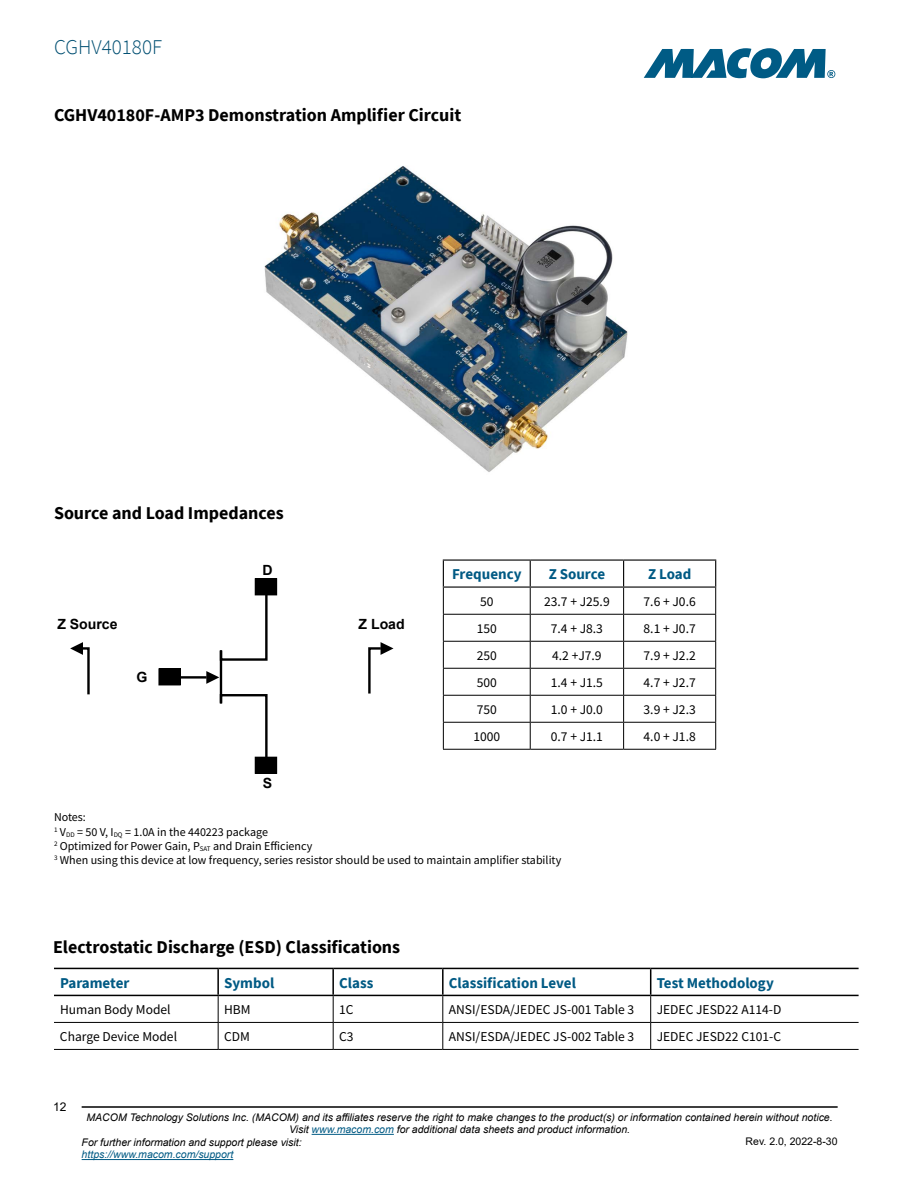
<style>
.page{position:relative;width:918px;height:1188px;background:#fff}
.page>*{position:absolute;margin:0;border:0;box-sizing:border-box;transform-origin:0 0}
.t1{font:300 21px "Source Sans Pro";color:#004f72}
.t2{font:700 18px "Source Sans Pro";color:#000}
.t3{font:700 15px "Source Sans Pro";color:#005a84}
.t4{font:700 14.1px "Arial";color:#000}
.t5{font:13.5px "Source Sans Pro";color:#000}
.t6{font:12px/14.4px "Source Sans Pro";color:#000}
.t7{font:12px "Arial";color:#000}
.t8{font:italic 10.5px "Arial";color:#000}
.t9{font:italic 10.5px "Arial";color:#005a84}
.t10{font:10.5px "Arial";color:#000}
.s1{color:#005a84}
</style>
<div class="page">
<svg style="left:644px;top:48px;width:191px;height:30px"></svg>
<hr style="left:82px;top:1106px;width:756px;height:2px;background:#000">
<hr style="left:312px;top:1134px;width:82px;height:1px;background:#005a84">
<hr style="left:82px;top:1159px;width:151px;height:1px;background:#005a84">
<img style="left:264px;top:166px;width:364px;height:306px">
<div style="left:159px;top:669px;width:21px;height:16px;background:#000"></div>
<div style="left:159px;top:668px;width:22px;height:17px;border:1px solid #000"></div>
<div style="left:255px;top:579px;width:22px;height:16px;background:#000"></div>
<div style="left:255px;top:578px;width:22px;height:17px;border:1px solid #000"></div>
<div style="left:255px;top:757px;width:22px;height:16px;background:#000"></div>
<div style="left:255px;top:757px;width:22px;height:17px;border:1px solid #000"></div>
<svg style="left:70px;top:642px;width:20px;height:53px"></svg>
<svg style="left:368px;top:642px;width:26px;height:52px"></svg>
<hr style="left:180px;top:676px;width:27px;height:3px;background:#000">
<svg style="left:206px;top:593px;width:63px;height:167px"></svg>
<hr style="left:443px;top:614px;width:87px;height:1px;background:#000">
<hr style="left:530px;top:614px;width:94px;height:1px;background:#000">
<hr style="left:624px;top:614px;width:92px;height:1px;background:#000">
<hr style="left:443px;top:641px;width:87px;height:1px;background:#000">
<hr style="left:530px;top:641px;width:94px;height:1px;background:#000">
<hr style="left:624px;top:641px;width:92px;height:1px;background:#000">
<hr style="left:443px;top:668px;width:87px;height:1px;background:#000">
<hr style="left:530px;top:668px;width:94px;height:1px;background:#000">
<hr style="left:624px;top:668px;width:92px;height:1px;background:#000">
<hr style="left:443px;top:695px;width:87px;height:1px;background:#000">
<hr style="left:530px;top:695px;width:94px;height:1px;background:#000">
<hr style="left:624px;top:695px;width:92px;height:1px;background:#000">
<hr style="left:443px;top:722px;width:87px;height:1px;background:#000">
<hr style="left:530px;top:722px;width:94px;height:1px;background:#000">
<hr style="left:624px;top:722px;width:92px;height:1px;background:#000">
<svg style="left:530px;top:561px;width:1px;height:188px"></svg>
<svg style="left:623px;top:561px;width:1px;height:188px"></svg>
<hr style="left:443px;top:560px;width:87px;height:1px;background:#000">
<hr style="left:530px;top:560px;width:94px;height:1px;background:#000">
<hr style="left:624px;top:560px;width:92px;height:1px;background:#000">
<hr style="left:443px;top:586px;width:87px;height:2px;background:#000">
<hr style="left:530px;top:586px;width:94px;height:2px;background:#000">
<hr style="left:624px;top:586px;width:92px;height:2px;background:#000">
<svg style="left:443px;top:561px;width:1px;height:188px"></svg>
<svg style="left:715px;top:561px;width:1px;height:188px"></svg>
<hr style="left:443px;top:749px;width:87px;height:1px;background:#000">
<hr style="left:530px;top:749px;width:94px;height:1px;background:#000">
<hr style="left:624px;top:749px;width:92px;height:1px;background:#000">
<hr style="left:332px;top:969px;width:2px;height:26px;background:#000">
<hr style="left:442px;top:969px;width:2px;height:26px;background:#000">
<hr style="left:54px;top:1022px;width:164px;height:1px;background:#000">
<hr style="left:218px;top:1022px;width:115px;height:1px;background:#000">
<hr style="left:333px;top:1022px;width:110px;height:1px;background:#000">
<svg style="left:333px;top:996px;width:1px;height:53px"></svg>
<hr style="left:443px;top:1022px;width:208px;height:1px;background:#000">
<hr style="left:651px;top:1022px;width:208px;height:1px;background:#000">
<hr style="left:218px;top:1049px;width:115px;height:1px;background:#000">
<hr style="left:333px;top:1049px;width:110px;height:1px;background:#000">
<hr style="left:443px;top:1049px;width:208px;height:1px;background:#000">
<hr style="left:218px;top:995px;width:115px;height:1px;background:#000">
<hr style="left:333px;top:995px;width:110px;height:1px;background:#000">
<hr style="left:443px;top:995px;width:208px;height:1px;background:#000">
<svg style="left:218px;top:996px;width:1px;height:53px"></svg>
<svg style="left:442px;top:996px;width:1px;height:53px"></svg>
<svg style="left:650px;top:969px;width:1px;height:80px"></svg>
<hr style="left:54px;top:1049px;width:164px;height:1px;background:#000">
<hr style="left:651px;top:1049px;width:208px;height:1px;background:#000">
<hr style="left:217px;top:969px;width:2px;height:26px;background:#000">
<hr style="left:54px;top:995px;width:164px;height:1px;background:#000">
<hr style="left:651px;top:995px;width:208px;height:1px;background:#000">
<hr style="left:54px;top:968px;width:164px;height:1px;background:#000">
<hr style="left:218px;top:968px;width:115px;height:1px;background:#000">
<hr style="left:333px;top:968px;width:110px;height:1px;background:#000">
<hr style="left:443px;top:968px;width:208px;height:1px;background:#000">
<hr style="left:651px;top:968px;width:208px;height:1px;background:#000">
<h1 class="t1" style="left:54px;top:34px;width:110px">CGHV40180F</h1>
<h2 class="t2" style="left:54px;top:103px;width:409px">CGHV40180F-AMP3 Demonstration Amplifier Circuit</h2>
<h2 class="t2" style="left:54px;top:501px;width:231px">Source and Load Impedances</h2>
<p class="t4" style="left:262px;top:561px;width:12px">D</p>
<p class="t4" style="left:57px;top:614px;width:62px">Z Source</p>
<p class="t4" style="left:359px;top:614px;width:48px">Z Load</p>
<p class="t4" style="left:136px;top:668px;width:12px">G</p>
<p class="t4" style="left:263px;top:774px;width:11px">S</p>
<p class="t3" style="left:452px;top:564px;width:71px">Frequency</p>
<p class="t3" style="left:549px;top:564px;width:58px">Z Source</p>
<p class="t3" style="left:648px;top:564px;width:45px">Z Load</p>
<p class="t5" style="left:480px;top:593px;width:15px">50</p>
<p class="t5" style="left:544px;top:593px;width:67px">23.7 + J25.9</p>
<p class="t5" style="left:644px;top:593px;width:54px">7.6 + J0.6</p>
<p class="t5" style="left:477px;top:620px;width:22px">150</p>
<p class="t5" style="left:551px;top:620px;width:54px">7.4 + J8.3</p>
<p class="t5" style="left:644px;top:620px;width:54px">8.1 + J0.7</p>
<p class="t5" style="left:477px;top:647px;width:22px">250</p>
<p class="t5" style="left:552px;top:647px;width:51px">4.2 +J7.9</p>
<p class="t5" style="left:644px;top:647px;width:54px">7.9 + J2.2</p>
<p class="t5" style="left:477px;top:674px;width:22px">500</p>
<p class="t5" style="left:551px;top:674px;width:54px">1.4 + J1.5</p>
<p class="t5" style="left:644px;top:674px;width:54px">4.7 + J2.7</p>
<p class="t5" style="left:477px;top:701px;width:22px">750</p>
<p class="t5" style="left:551px;top:701px;width:54px">1.0 + J0.0</p>
<p class="t5" style="left:644px;top:701px;width:54px">3.9 + J2.3</p>
<p class="t5" style="left:473px;top:728px;width:28px">1000</p>
<p class="t5" style="left:551px;top:728px;width:54px">0.7 + J1.1</p>
<p class="t5" style="left:644px;top:728px;width:54px">4.0 + J1.8</p>
<p class="t6" style="left:54px;top:810px;width:509px">Notes:<br><sup>1</sup> V<sub>DD</sub> = 50 V, I<sub>DQ</sub> = 1.0A in the 440223 package<br><sup>2</sup> Optimized for Power Gain, P<sub>SAT</sub> and Drain Efficiency<br><sup>3</sup> When using this device at low frequency, series resistor should be used to maintain amplifier stability</p>
<h2 class="t2" style="left:53px;top:935px;width:349px">Electrostatic Discharge (ESD) Classifications</h2>
<p class="t3" style="left:60px;top:972px;width:71px">Parameter</p>
<p class="t3" style="left:224px;top:972px;width:52px">Symbol</p>
<p class="t3" style="left:339px;top:972px;width:36px">Class</p>
<p class="t3" style="left:449px;top:972px;width:129px">Classification Level</p>
<p class="t3" style="left:657px;top:972px;width:119px">Test Methodology</p>
<p class="t5" style="left:60px;top:1001px;width:112px">Human Body Model</p>
<p class="t5" style="left:224px;top:1001px;width:28px">HBM</p>
<p class="t5" style="left:339px;top:1001px;width:16px">1C</p>
<p class="t5" style="left:449px;top:1001px;width:187px">ANSI/ESDA/JEDEC JS-001 Table 3</p>
<p class="t5" style="left:657px;top:1001px;width:126px">JEDEC JESD22 A114-D</p>
<p class="t5" style="left:60px;top:1028px;width:119px">Charge Device Model</p>
<p class="t5" style="left:224px;top:1028px;width:27px">CDM</p>
<p class="t5" style="left:339px;top:1028px;width:16px">C3</p>
<p class="t5" style="left:449px;top:1028px;width:187px">ANSI/ESDA/JEDEC JS-002 Table 3</p>
<p class="t5" style="left:657px;top:1028px;width:126px">JEDEC JESD22 C101-C</p>
<p class="t7" style="left:53px;top:1099px;width:15px">12</p>
<p class="t8" style="left:87px;top:1110px;width:748px">MACOM Technology Solutions Inc. (MACOM) and its affiliates reserve the right to make changes to the product(s) or information contained herein without notice.</p>
<p class="t8" style="left:289px;top:1123px;width:343px">Visit <span class="s1">www.macom.com</span> for additional data sheets and product information.</p>
<p class="t8" style="left:82px;top:1135px;width:222px">For further information and support please visit:</p>
<p class="t9" style="left:82px;top:1148px;width:153px">https://www.macom.com/support</p>
<p class="t10" style="left:746px;top:1134px;width:94px">Rev. 2.0, 2022-8-30</p>
</div>
